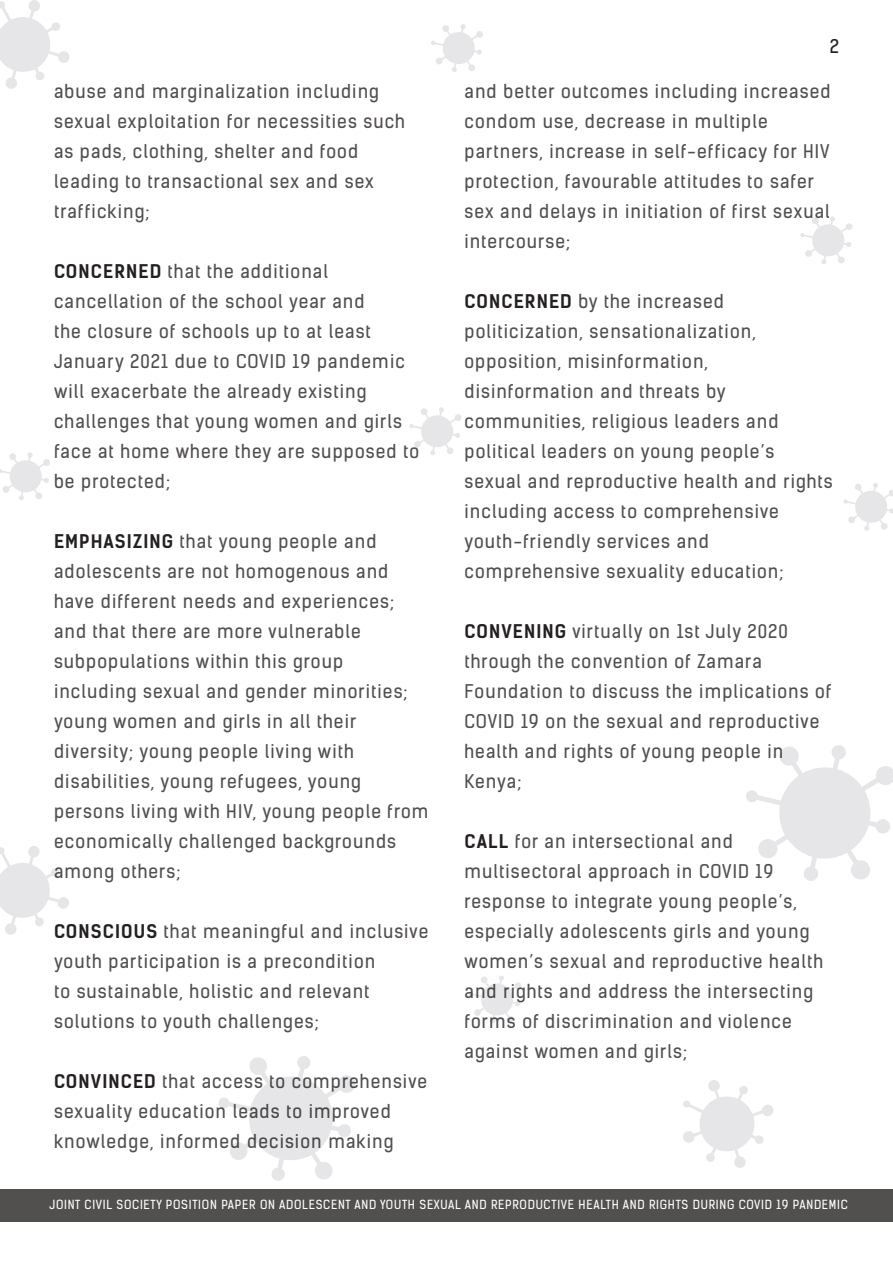
<style>
.page{position:relative;width:893px;height:1263px;background:#fff}
.page>*{position:absolute;margin:0;border:0;box-sizing:border-box;transform-origin:0 0}
.t1{font:18px/30px "Kelson Sans";letter-spacing:.06em;color:#524f4f}
.t2{font:18px "Kelson Sans";color:#241f21}
.t3{font:12px "Kelson Sans";letter-spacing:.06em;color:#fff}
.s1{font-weight:700;color:#241f21}
</style>
<div class="page">
<svg style="left:0;top:846px;width:69px;height:89px"></svg>
<svg style="left:218px;top:1056px;width:138px;height:125px"></svg>
<svg style="left:469px;top:976px;width:53px;height:48px"></svg>
<svg style="left:0;top:452px;width:50px;height:48px"></svg>
<svg style="left:746px;top:745px;width:147px;height:136px"></svg>
<svg style="left:0;top:0;width:70px;height:89px"></svg>
<svg style="left:431px;top:24px;width:52px;height:48px"></svg>
<svg style="left:800px;top:216px;width:53px;height:48px"></svg>
<svg style="left:843px;top:483px;width:50px;height:48px"></svg>
<svg style="left:683px;top:1080px;width:90px;height:88px"></svg>
<svg style="left:409px;top:407px;width:53px;height:48px"></svg>
<div style="left:0;top:1189px;width:893px;height:32px;background:#524f4f"></div>
<p class="t1" style="left:54px;top:76px;width:353px">abuse and marginalization including sexual exploitation for necessities such as pads, clothing, shelter and food leading to transactional sex and sex trafficking;</p>
<p class="t1" style="left:54px;top:256px;width:367px"><span class="s1">CONCERNED</span> that the additional cancellation of the school year and<br>the closure of schools up to at least January 2021 due to COVID 19 pandemic will exacerbate the already existing challenges that young women and girls face at home where they are supposed to be protected;</p>
<p class="t1" style="left:54px;top:526px;width:376px"><span class="s1">EMPHASIZING</span> that young people and adolescents are not homogenous and have different needs and experiences; and that there are more vulnerable subpopulations within this group including sexual and gender minorities; young women and girls in all their diversity; young people living with disabilities, young refugees, young persons living with HIV, young people from economically challenged backgrounds among others;</p>
<p class="t1" style="left:54px;top:916px;width:376px"><span class="s1">CONSCIOUS</span> that meaningful and inclusive youth participation is a precondition<br>to sustainable, holistic and relevant solutions to youth challenges;</p>
<p class="t1" style="left:54px;top:1066px;width:375px"><span class="s1">CONVINCED</span> that access to comprehensive sexuality education leads to improved knowledge, informed decision making</p>
<p class="t2" style="left:830px;top:35px;width:11px">2</p>
<p class="t1" style="left:464px;top:76px;width:368px">and better outcomes including increased condom use, decrease in multiple partners, increase in self-efficacy for HIV protection, favourable attitudes to safer sex and delays in initiation of first sexual intercourse;</p>
<p class="t1" style="left:464px;top:286px;width:370px"><span class="s1">CONCERNED</span> by the increased politicization, sensationalization, opposition, misinformation, disinformation and threats by communities, religious leaders and political leaders on young people’s sexual and reproductive health and rights including access to comprehensive youth-friendly services and comprehensive sexuality education;</p>
<p class="t1" style="left:464px;top:616px;width:369px"><span class="s1">CONVENING</span> virtually on 1st July 2020 through the convention of Zamara<br>Foundation to discuss the implications of<br>COVID 19 on the sexual and reproductive health and rights of young people in<br>Kenya;</p>
<p class="t1" style="left:464px;top:826px;width:360px"><span class="s1">CALL</span> for an intersectional and multisectoral approach in COVID 19 response to integrate young people’s, especially adolescents girls and young women’s sexual and reproductive health and rights and address the intersecting forms of discrimination and violence against women and girls;</p>
<p class="t3" style="left:50px;top:1197px;width:800px">JOINT CIVIL SOCIETY POSITION PAPER ON ADOLESCENT AND YOUTH SEXUAL AND REPRODUCTIVE HEALTH AND RIGHTS DURING COVID 19 PANDEMIC</p>
</div>
